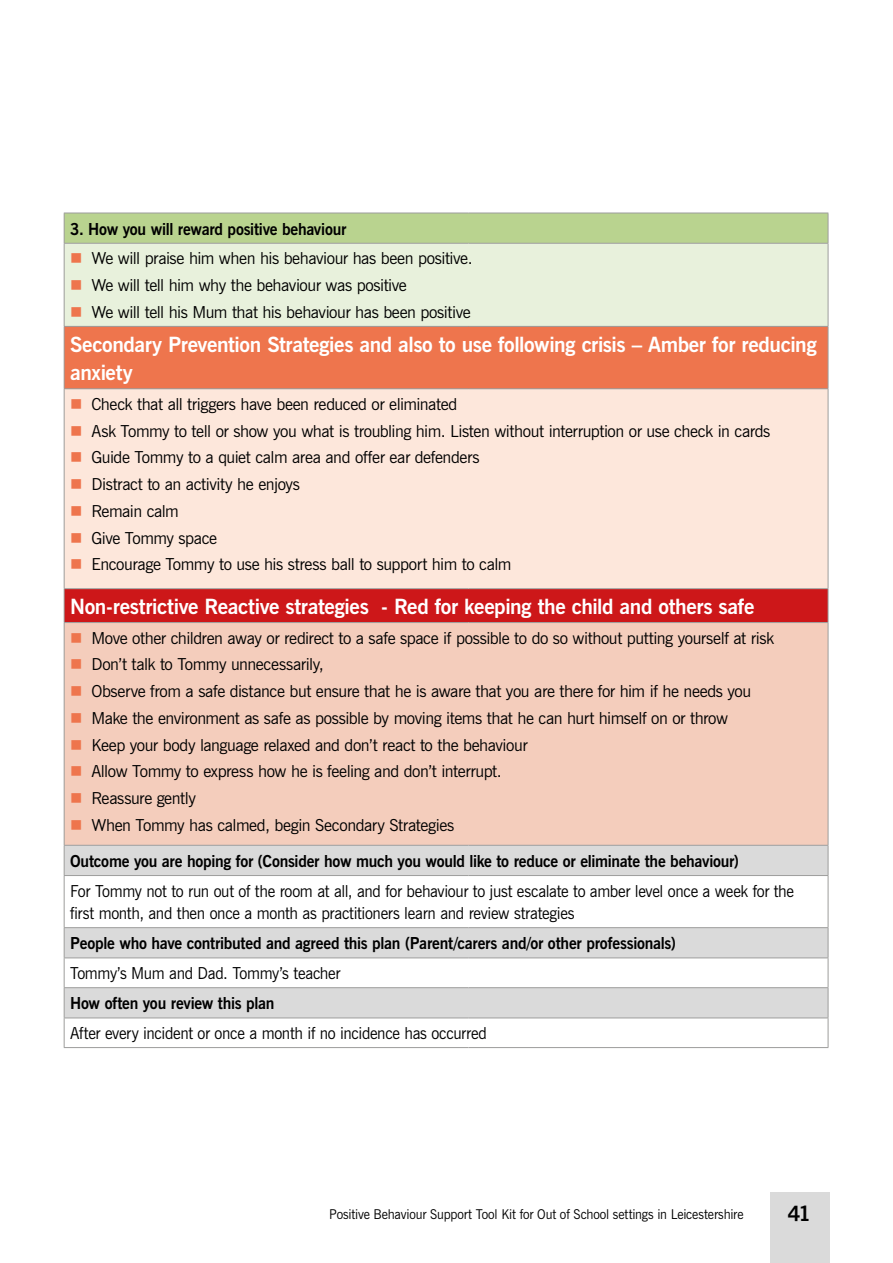
<style>
.page{position:relative;width:893px;height:1263px;background:#fff}
.page>*{position:absolute;margin:0;border:0;box-sizing:border-box;transform-origin:0 0}
.t1{font:700 21px/28.5px "News Gothic BT";letter-spacing:-.02em;color:#fff}
.t2{font:700 21px "News Gothic BT";color:#000}
.t3{font:16.5px/26.7px "News Gothic BT";letter-spacing:-.025em;color:#000}
.t4{font:16.5px/22.5px "News Gothic BT";letter-spacing:-.025em;color:#000;scale:.95 1}
.t5{font:700 16.5px "News Gothic BT";letter-spacing:-.015em;color:#000;scale:.95 1}
.t6{font:13.5px "News Gothic BT";letter-spacing:-.01em;color:#000;scale:.95 1}
</style>
<div class="page">
<div style="left:770px;top:1192px;width:59px;height:71px;background:#dadada"></div>
<div style="left:64px;top:213px;width:764px;height:30px;background:#b9d38f"></div>
<div style="left:64px;top:243px;width:764px;height:83px;background:#e8f1dc"></div>
<div style="left:64px;top:326px;width:764px;height:63px;background:#ee754d"></div>
<div style="left:64px;top:389px;width:764px;height:200px;background:#fde7db"></div>
<div style="left:64px;top:589px;width:764px;height:33px;background:#cd1719"></div>
<div style="left:64px;top:622px;width:764px;height:223px;background:#f4cdbc"></div>
<svg style="left:65px;top:846px;width:763px;height:171px;fill:#dadada"></svg>
<hr style="left:64px;top:213px;width:404px;height:1px;background:#9d9d9c">
<hr style="left:64px;top:213px;width:1px;height:30px;background:#9d9d9c">
<hr style="left:468px;top:213px;width:360px;height:1px;background:#9d9d9c">
<hr style="left:828px;top:213px;width:1px;height:30px;background:#9d9d9c">
<hr style="left:64px;top:243px;width:404px;height:1px;background:#9d9d9c">
<hr style="left:64px;top:244px;width:1px;height:82px;background:#9d9d9c">
<hr style="left:468px;top:243px;width:360px;height:1px;background:#9d9d9c">
<hr style="left:828px;top:244px;width:1px;height:82px;background:#9d9d9c">
<hr style="left:64px;top:326px;width:404px;height:1px;background:#9d9d9c">
<hr style="left:64px;top:327px;width:1px;height:61px;background:#9d9d9c">
<hr style="left:468px;top:326px;width:360px;height:1px;background:#9d9d9c">
<hr style="left:828px;top:327px;width:1px;height:61px;background:#9d9d9c">
<hr style="left:64px;top:388px;width:404px;height:1px;background:#9d9d9c">
<hr style="left:64px;top:389px;width:1px;height:199px;background:#9d9d9c">
<hr style="left:468px;top:388px;width:360px;height:1px;background:#9d9d9c">
<hr style="left:828px;top:389px;width:1px;height:199px;background:#9d9d9c">
<hr style="left:64px;top:588px;width:404px;height:1px;background:#9d9d9c">
<hr style="left:64px;top:589px;width:1px;height:33px;background:#9d9d9c">
<hr style="left:468px;top:588px;width:360px;height:1px;background:#9d9d9c">
<hr style="left:828px;top:589px;width:1px;height:33px;background:#9d9d9c">
<hr style="left:64px;top:622px;width:404px;height:1px;background:#9d9d9c">
<hr style="left:64px;top:623px;width:1px;height:222px;background:#9d9d9c">
<hr style="left:468px;top:622px;width:360px;height:1px;background:#9d9d9c">
<hr style="left:828px;top:623px;width:1px;height:222px;background:#9d9d9c">
<hr style="left:64px;top:845px;width:404px;height:1px;background:#9d9d9c">
<svg style="left:64px;top:846px;width:1px;height:29px"></svg>
<hr style="left:468px;top:845px;width:360px;height:1px;background:#9d9d9c">
<svg style="left:828px;top:846px;width:1px;height:29px"></svg>
<hr style="left:64px;top:875px;width:404px;height:1px;background:#9d9d9c">
<hr style="left:64px;top:876px;width:1px;height:51px;background:#9d9d9c">
<hr style="left:468px;top:875px;width:360px;height:1px;background:#9d9d9c">
<hr style="left:828px;top:876px;width:1px;height:51px;background:#9d9d9c">
<hr style="left:64px;top:927px;width:404px;height:1px;background:#9d9d9c">
<hr style="left:468px;top:927px;width:360px;height:1px;background:#9d9d9c">
<hr style="left:64px;top:957px;width:404px;height:1px;background:#9d9d9c">
<hr style="left:468px;top:957px;width:360px;height:1px;background:#9d9d9c">
<hr style="left:64px;top:987px;width:404px;height:1px;background:#9d9d9c">
<hr style="left:468px;top:987px;width:360px;height:1px;background:#9d9d9c">
<hr style="left:64px;top:1017px;width:404px;height:1px;background:#9d9d9c">
<svg style="left:64px;top:928px;width:1px;height:119px"></svg>
<hr style="left:468px;top:1017px;width:360px;height:1px;background:#9d9d9c">
<svg style="left:828px;top:928px;width:1px;height:119px"></svg>
<hr style="left:64px;top:1047px;width:404px;height:1px;background:#9d9d9c">
<hr style="left:468px;top:1047px;width:360px;height:1px;background:#9d9d9c">
<p class="t5" style="left:70px;top:219px;width:292px">3. How you will reward positive behaviour</p>
<p class="t3" style="left:91px;top:245px;width:383px">We will praise him when his behaviour has been positive.<br>We will tell him why the behaviour was positive</p>
<p class="t3" style="left:91px;top:299px;width:381px">We will tell his Mum that his behaviour has been positive</p>
<p class="t1" style="left:70px;top:330px;width:748px">Secondary Prevention Strategies and also to use following crisis – Amber for reducing anxiety</p>
<p class="t3" style="left:91px;top:390px;width:367px">Check that all triggers have been reduced or eliminated</p>
<p class="t3" style="left:91px;top:417px;width:680px">Ask Tommy to tell or show you what is troubling him. Listen without interruption or use check in cards<br>Guide Tommy to a quiet calm area and offer ear defenders</p>
<p class="t3" style="left:91px;top:471px;width:210px">Distract to an activity he enjoys<br>Remain calm</p>
<p class="t3" style="left:91px;top:524px;width:127px">Give Tommy space</p>
<p class="t3" style="left:91px;top:551px;width:422px">Encourage Tommy to use his stress ball to support him to calm</p>
<p class="t1" style="left:70px;top:592px;width:686px">Non-restrictive Reactive strategies - Red for keeping the child and others safe</p>
<p class="t3" style="left:91px;top:624px;width:684px">Move other children away or redirect to a safe space if possible to do so without putting yourself at risk<br>Don’t talk to Tommy unnecessarily,</p>
<p class="t3" style="left:91px;top:678px;width:661px">Observe from a safe distance but ensure that he is aware that you are there for him if he needs you<br>Make the environment as safe as possible by moving items that he can hurt himself on or throw</p>
<p class="t3" style="left:91px;top:731px;width:438px">Keep your body language relaxed and don’t react to the behaviour<br>Allow Tommy to express how he is feeling and don’t interrupt.</p>
<p class="t3" style="left:91px;top:785px;width:106px">Reassure gently</p>
<p class="t3" style="left:91px;top:812px;width:365px">When Tommy has calmed, begin Secondary Strategies</p>
<p class="t5" style="left:70px;top:851px;width:705px">Outcome you are hoping for (Consider how much you would like to reduce or eliminate the behaviour)</p>
<p class="t4" style="left:70px;top:879px;width:764px">For Tommy not to run out of the room at all, and for behaviour to just escalate to amber level once a week for the first month, and then once a month as practitioners learn and review strategies</p>
<p class="t5" style="left:70px;top:933px;width:639px">People who have contributed and agreed this plan (Parent/carers and/or other professionals)</p>
<p class="t4" style="left:70px;top:962px;width:286px">Tommy’s Mum and Dad. Tommy’s teacher</p>
<p class="t5" style="left:70px;top:993px;width:217px">How often you review this plan</p>
<p class="t4" style="left:70px;top:1022px;width:440px">After every incident or once a month if no incidence has occurred</p>
<p class="t6" style="left:329px;top:1205px;width:438px">Positive Behaviour Support Tool Kit for Out of School settings in Leicestershire</p>
<p class="t2" style="left:788px;top:1201px;width:25px">41</p>
</div>
